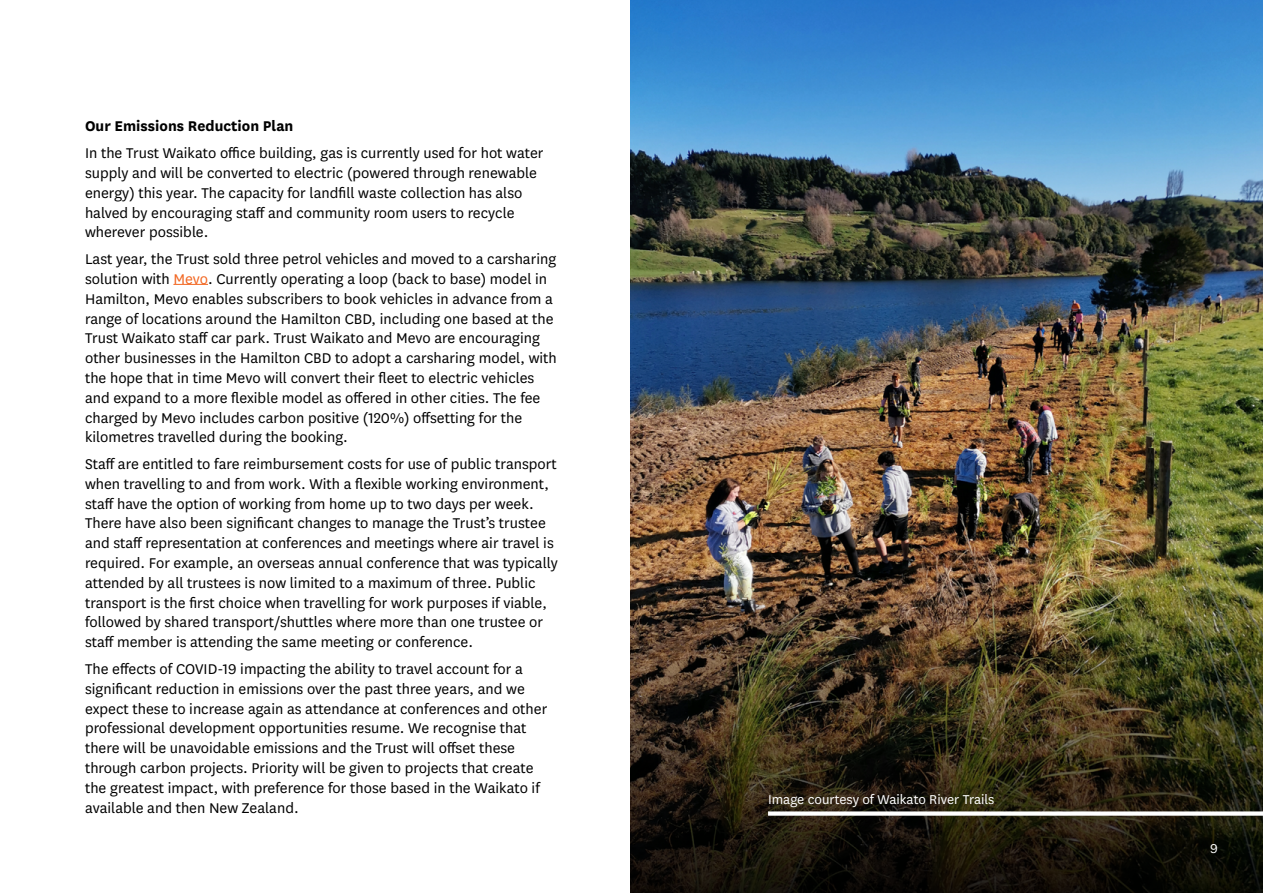
<style>
.page{position:relative;width:1263px;height:893px;background:#fff}
.page>*{position:absolute;margin:0;border:0;box-sizing:border-box;transform-origin:0 0}
.t1{font:16.5px/19.8px "National";color:#000}
.t2{font:700 16.5px "National";color:#000}
.t3{font:15px "National";color:#fff}
.s1{color:#f26722}
</style>
<div class="page">
<hr style="left:173px;top:284px;width:35px;height:1px;background:#f26722">
<img style="left:630px;top:0;width:633px;height:463px">
<img style="left:630px;top:463px;width:633px;height:430px">
<div style="left:768px;top:811px;width:495px;height:5px;background:#fff"></div>
<p class="t2" style="left:85px;top:115px;width:210px">Our Emissions Reduction Plan</p>
<p class="t1" style="left:85px;top:142px;width:460px">In the Trust Waikato office building, gas is currently used for hot water supply and will be converted to electric (powered through renewable energy) this year. The capacity for landfill waste collection has also halved by encouraging staff and community room users to recycle wherever possible.</p>
<p class="t1" style="left:85px;top:248px;width:473px">Last year, the Trust sold three petrol vehicles and moved to a carsharing solution with <span class="s1">Mevo</span>. Currently operating a loop (back to base) model in Hamilton, Mevo enables subscribers to book vehicles in advance from a range of locations around the Hamilton CBD, including one based at the Trust Waikato staff car park. Trust Waikato and Mevo are encouraging other businesses in the Hamilton CBD to adopt a carsharing model, with the hope that in time Mevo will convert their fleet to electric vehicles and expand to a more flexible model as offered in other cities. The fee charged by Mevo includes carbon positive (120%) offsetting for the kilometres travelled during the booking.</p>
<p class="t1" style="left:85px;top:453px;width:474px">Staff are entitled to fare reimbursement costs for use of public transport when travelling to and from work. With a flexible working environment, staff have the option of working from home up to two days per week.<br>There have also been significant changes to manage the Trust’s trustee and staff representation at conferences and meetings where air travel is required. For example, an overseas annual conference that was typically attended by all trustees is now limited to a maximum of three. Public transport is the first choice when travelling for work purposes if viable, followed by shared transport/shuttles where more than one trustee or staff member is attending the same meeting or conference.</p>
<p class="t1" style="left:85px;top:658px;width:464px">The effects of COVID-19 impacting the ability to travel account for a significant reduction in emissions over the past three years, and we expect these to increase again as attendance at conferences and other professional development opportunities resume. We recognise that there will be unavoidable emissions and the Trust will offset these through carbon projects. Priority will be given to projects that create the greatest impact, with preference for those based in the Waikato if available and then New Zealand.</p>
<p class="t3" style="left:768px;top:790px;width:228px">Image courtesy of Waikato River Trails</p>
<p class="t3" style="left:1210px;top:839px;width:9px">9</p>
</div>
